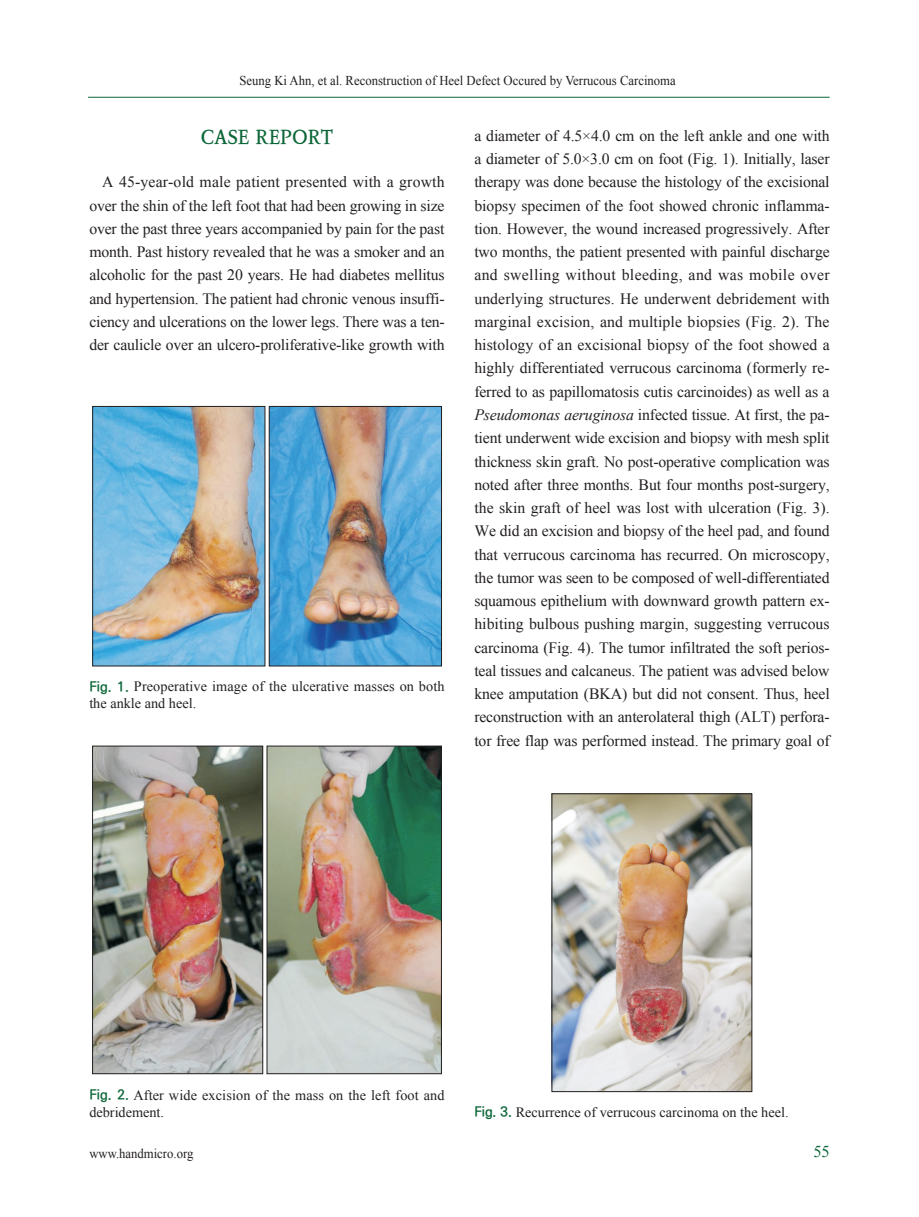
<style>
.page{position:relative;width:919px;height:1217px;background:#fff}
.page>*{position:absolute;margin:0;border:0;box-sizing:border-box;transform-origin:0 0}
.서론{font:700 19.5px "Ko Pub Batang";color:#0c6638}
.t1{font:16.5px "Times New Roman";color:#0c6638}
.영문본문{font:15.75px/23.2px "Times New Roman";letter-spacing:-.01em;color:#231f20;text-align:justify}
.그림제목{font:14.25px/17.1px "Times New Roman";letter-spacing:.005em;color:#231f20}
.t2{font:13.5px "Times New Roman";color:#231f20;scale:.94 1}
.s1{font-family:"Ko Pub Dotum";font-weight:700;font-size:13.5px;color:#0c6638}
.s2{font-style:italic}
</style>
<div class="page">
<img style="left:92px;top:406px;width:350px;height:260px">
<img style="left:92px;top:745px;width:350px;height:328px">
<img style="left:553px;top:795px;width:197px;height:294px">
<div style="left:551px;top:793px;width:201px;height:298px;border:1px solid #231f20"></div>
<hr style="left:88px;top:97px;width:741px;height:1px;background:#0c6638">
<p class="t2" style="left:239px;top:71px;width:465px">Seung Ki Ahn, et al. Reconstruction of Heel Defect Occured by Verrucous Carcinoma</p>
<p class="서론" style="left:201px;top:127px;width:134px">CASE REPORT</p>
<p class="영문본문" style="left:89px;top:170px;width:357px;text-indent:13px">A 45-year-old male patient presented with a growth over the shin of the left foot that had been growing in size over the past three years accompanied by pain for the past month. Past history revealed that he was a smoker and an alcoholic for the past 20 years. He had diabetes mellitus and hypertension. The patient had chronic venous insuffi&shy;ciency and ulcerations on the lower legs. There was a ten&shy;der caulicle over an ulcero-proliferative-like growth with</p>
<p class="그림제목" style="left:89px;top:677px;width:357px"><span class="s1">Fig. 1.</span> Preoperative image of the ulcerative masses on both the ankle and heel.</p>
<p class="영문본문" style="left:474px;top:124px;width:357px">a diameter of 4.5×4.0 cm on the left ankle and one with a diameter of 5.0×3.0 cm on foot (Fig. 1). Initially, laser therapy was done because the histology of the excisional biopsy specimen of the foot showed chronic inflamma&shy;tion. However, the wound increased progressively. After two months, the patient presented with painful discharge and swelling without bleeding, and was mobile over underlying structures. He underwent debridement with marginal excision, and multiple biopsies (Fig. 2). The histology of an excisional biopsy of the foot showed a highly differentiated verrucous carcinoma (formerly re&shy;ferred to as papillomatosis cutis carcinoides) as well as a <span class="s2">Pseudomonas aeruginosa</span> infected tissue. At first, the pa&shy;tient underwent wide excision and biopsy with mesh split thickness skin graft. No post-operative complication was noted after three months. But four months post-surgery, the skin graft of heel was lost with ulceration (Fig. 3).<br>We did an excision and biopsy of the heel pad, and found that verrucous carcinoma has recurred. On microscopy, the tumor was seen to be composed of well-differentiated squamous epithelium with downward growth pattern ex&shy;hibiting bulbous pushing margin, suggesting verrucous carcinoma (Fig. 4). The tumor infiltrated the soft perios&shy;teal tissues and calcaneus. The patient was advised below knee amputation (BKA) but did not consent. Thus, heel reconstruction with an anterolateral thigh (ALT) perfora&shy;tor free flap was performed instead. The primary goal of</p>
<p class="그림제목" style="left:89px;top:1085px;width:357px"><span class="s1">Fig. 2.</span> After wide excision of the mass on the left foot and debridement.</p>
<p class="그림제목" style="left:474px;top:1102px;width:316px"><span class="s1">Fig. 3.</span> Recurrence of verrucous carcinoma on the heel.</p>
<p class="t2" style="left:89px;top:1144px;width:112px">www.handmicro.org</p>
<p class="t1" style="left:813px;top:1139px;width:18px">55</p>
</div>
